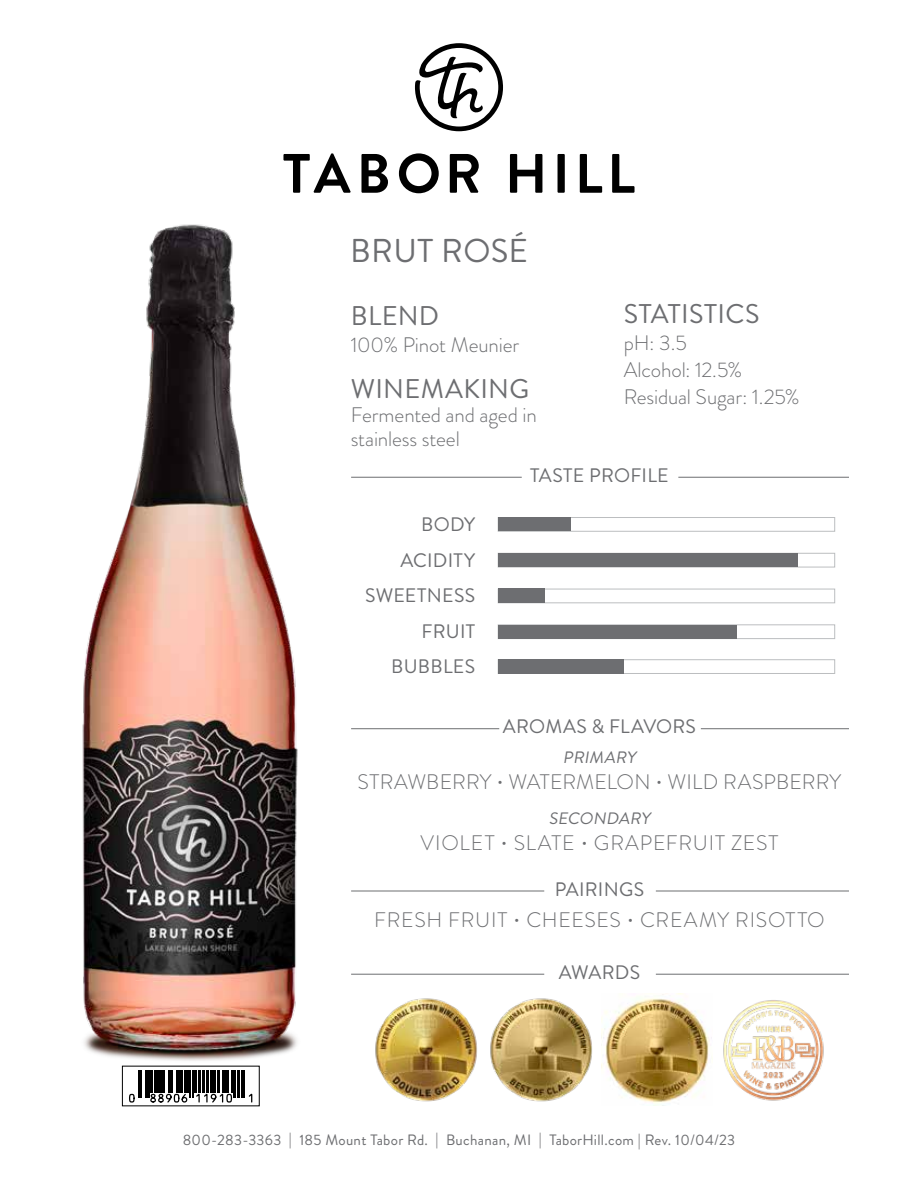
<style>
.page{position:relative;width:918px;height:1188px;background:#fff}
.page>*{position:absolute;margin:0;border:0;box-sizing:border-box;transform-origin:0 0}
.t1{font:33px "Brandon Grotesque";letter-spacing:.01em;color:#6d6e71}
.t2{font:27px "Brandon Grotesque";letter-spacing:.015em;color:#6d6e71}
.t3{font:300 21px/27px "Brandon Grotesque";letter-spacing:.005em;color:#6d6e71}
.t4{font:300 21px "Brandon Grotesque";letter-spacing:.03em;color:#6d6e71}
.t5{font:300 21px "Brandon Grotesque";letter-spacing:.04em;color:#6d6e71}
.t6{font:19.5px/35.5px "Brandon Grotesque";letter-spacing:.015em;color:#6d6e71;text-align:right}
.t7{font:italic 16.5px "Brandon Grotesque";color:#6d6e71}
.t8{font:15px "Brandon Grotesque";letter-spacing:.02em;color:#6d6e71}
</style>
<div class="page">
<svg style="left:415px;top:43px;width:88px;height:88px"></svg>
<svg style="left:510px;top:154px;width:32px;height:39px"></svg>
<div style="left:558px;top:154px;width:7px;height:39px;background:#000"></div>
<svg style="left:580px;top:154px;width:22px;height:39px"></svg>
<svg style="left:612px;top:154px;width:23px;height:39px"></svg>
<svg style="left:283px;top:153px;width:68px;height:40px"></svg>
<svg style="left:361px;top:154px;width:27px;height:39px"></svg>
<svg style="left:399px;top:153px;width:40px;height:40px"></svg>
<svg style="left:450px;top:154px;width:29px;height:39px"></svg>
<div style="left:498px;top:517px;width:337px;height:15px;border:1px solid #bcbec0"></div>
<div style="left:498px;top:518px;width:72px;height:13px;background:#6d6e71"></div>
<div style="left:498px;top:553px;width:337px;height:14px;border:1px solid #bcbec0"></div>
<div style="left:498px;top:553px;width:300px;height:14px;background:#6d6e71"></div>
<div style="left:498px;top:589px;width:337px;height:14px;border:1px solid #bcbec0"></div>
<div style="left:498px;top:589px;width:46px;height:14px;background:#6d6e71"></div>
<div style="left:498px;top:624px;width:337px;height:15px;border:1px solid #bcbec0"></div>
<div style="left:498px;top:659px;width:337px;height:15px;border:1px solid #bcbec0"></div>
<div style="left:498px;top:625px;width:238px;height:13px;background:#6d6e71"></div>
<div style="left:498px;top:660px;width:126px;height:14px;background:#6d6e71"></div>
<hr style="left:678px;top:477px;width:171px;height:1px;background:#6d6e71">
<hr style="left:351px;top:477px;width:171px;height:1px;background:#6d6e71">
<hr style="left:656px;top:891px;width:193px;height:1px;background:#6d6e71">
<hr style="left:701px;top:728px;width:148px;height:1px;background:#6d6e71">
<hr style="left:351px;top:891px;width:193px;height:1px;background:#6d6e71">
<hr style="left:656px;top:974px;width:193px;height:1px;background:#6d6e71">
<hr style="left:351px;top:974px;width:193px;height:1px;background:#6d6e71">
<hr style="left:351px;top:728px;width:148px;height:1px;background:#6d6e71">
<img style="left:82px;top:224px;width:216px;height:850px">
<div style="left:122px;top:1066px;width:137px;height:40px;background:#fff"></div>
<svg style="left:129px;top:1070px;width:124px;height:33px"></svg>
<img style="left:375px;top:998px;width:102px;height:104px">
<img style="left:490px;top:998px;width:102px;height:104px">
<img style="left:602px;top:994px;width:111px;height:110px">
<img style="left:723px;top:1000px;width:101px;height:101px">
<h1 class="t1" style="left:350px;top:228px;width:180px">BRUT ROSÉ</h1>
<p class="t2" style="left:351px;top:297px;width:90px">BLEND</p>
<p class="t3" style="left:351px;top:332px;width:170px">100% Pinot Meunier</p>
<p class="t2" style="left:351px;top:370px;width:180px">WINEMAKING</p>
<p class="t3" style="left:351px;top:403px;width:188px;line-height:24px">Fermented and aged in stainless steel</p>
<p class="t2" style="left:624px;top:296px;width:137px">STATISTICS</p>
<p class="t3" style="left:624px;top:330px;width:178px">pH: 3.5<br>Alcohol: 12.5%<br>Residual Sugar: 1.25%</p>
<p class="t6" style="left:365px;top:507px;width:111px">BODY<br>ACIDITY<br>SWEETNESS<br>FRUIT<br>BUBBLES</p>
<p class="t6" style="left:530px;top:458px;width:140px">TASTE PROFILE</p>
<p class="t6" style="left:503px;top:709px;width:195px">AROMAS &amp; FLAVORS</p>
<p class="t7" style="left:563px;top:746px;width:78px">PRIMARY</p>
<p class="t3" style="left:358px;top:769px;width:485px">STRAWBERRY • WATERMELON • WILD RASPBERRY</p>
<p class="t7" style="left:549px;top:807px;width:107px">SECONDARY</p>
<p class="t5" style="left:421px;top:828px;width:359px">VIOLET • SLATE • GRAPEFRUIT ZEST</p>
<p class="t6" style="left:555px;top:871px;width:91px">PAIRINGS</p>
<p class="t4" style="left:374px;top:906px;width:452px">FRESH FRUIT • CHEESES • CREAMY RISOTTO</p>
<p class="t6" style="left:559px;top:955px;width:83px">AWARDS</p>
<p class="t8" style="left:183px;top:1130px;width:554px">800-283-3363 | 185 Mount Tabor Rd. | Buchanan, MI | TaborHill.com | Rev. 10/04/23</p>
</div>
